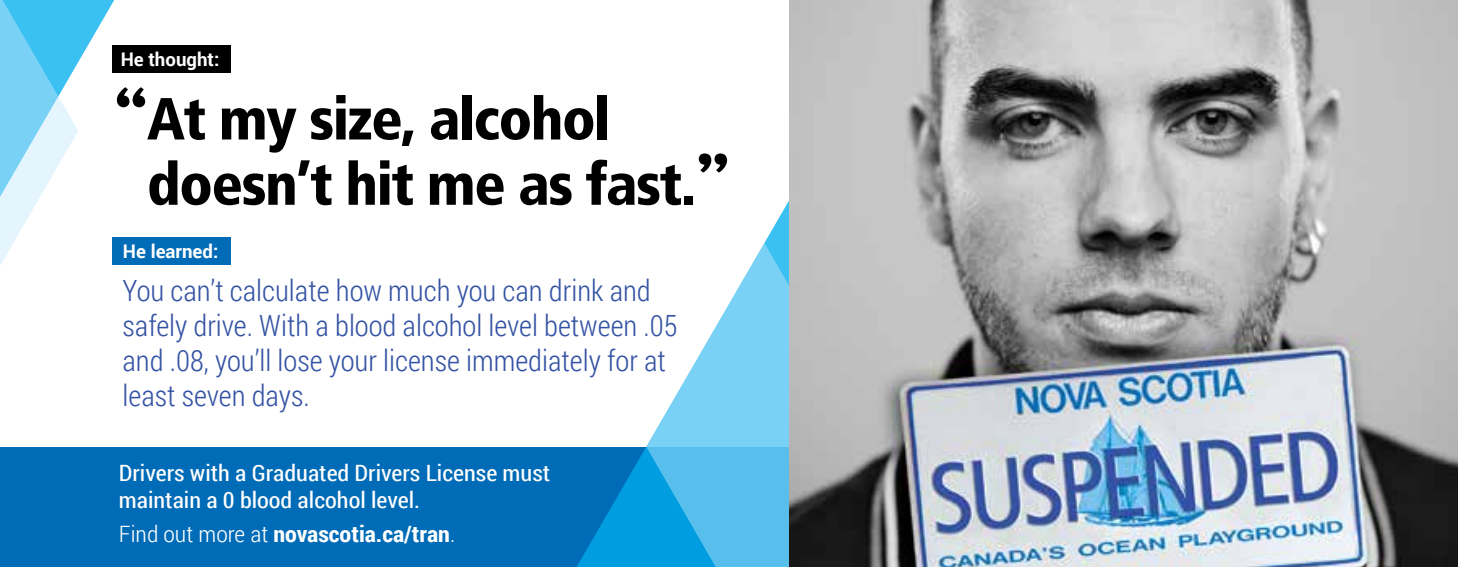
<style>
.page{position:relative;width:1458px;height:567px;background:#fff}
.page>*{position:absolute;margin:0;border:0;box-sizing:border-box;transform-origin:0 0}
.t1{font:900 condensed 59.18px/65.2px "Frutiger";letter-spacing:-.025em;color:#000}
.t2{font:300 29.25px/35.1px "Roboto Condensed";color:#3453a4}
.t3{font:22.5px/27px "Roboto Condensed";color:#fff;scale:1.07 1}
.t4{font:700 22.5px "Roboto Condensed";color:#fff;scale:1.07 1}
.t5{font:700 18.9px "Roboto";color:#fff}
.s1{font-family:"Aachen";font-weight:700;font-stretch:normal}
.s2{font-weight:300}
</style>
<div class="page">
<div style="left:0;top:447px;width:790px;height:120px;background:#006bb6"></div>
<div style="left:112px;top:45px;width:119px;height:28px;background:#000"></div>
<div style="left:112px;top:237px;width:119px;height:28px;background:#006bb6"></div>
<svg style="left:78px;top:0;width:37px;height:63px"></svg>
<svg style="left:0;top:0;width:78px;height:265px"></svg>
<svg style="left:577px;top:199px;width:213px;height:368px"></svg>
<svg style="left:646px;top:243px;width:144px;height:324px"></svg>
<img style="left:790px;top:0;width:668px;height:567px">
<p class="t5" style="left:121px;top:46px;width:100px">He thought:</p>
<h1 class="t1" style="left:147px;top:86px;width:585px;text-indent:-34px"><span class="s1">“</span>At my size, alcohol doesn’t hit me as fast.<span class="s1">”</span></h1>
<p class="t5" style="left:123px;top:238px;width:97px">He learned:</p>
<p class="t2" style="left:123px;top:272px;width:557px">You can’t calculate how much you can drink and safely drive. With a blood alcohol level between .05 and .08, you’ll lose your license immediately for at least seven days.</p>
<p class="t3" style="left:119px;top:459px;width:405px">Drivers with a Graduated Drivers License must maintain a 0 blood alcohol level.</p>
<p class="t4" style="left:119px;top:518px;width:316px"><span class="s2">Find out more at</span> novascotia.ca/tran<span class="s2">.</span></p>
</div>
